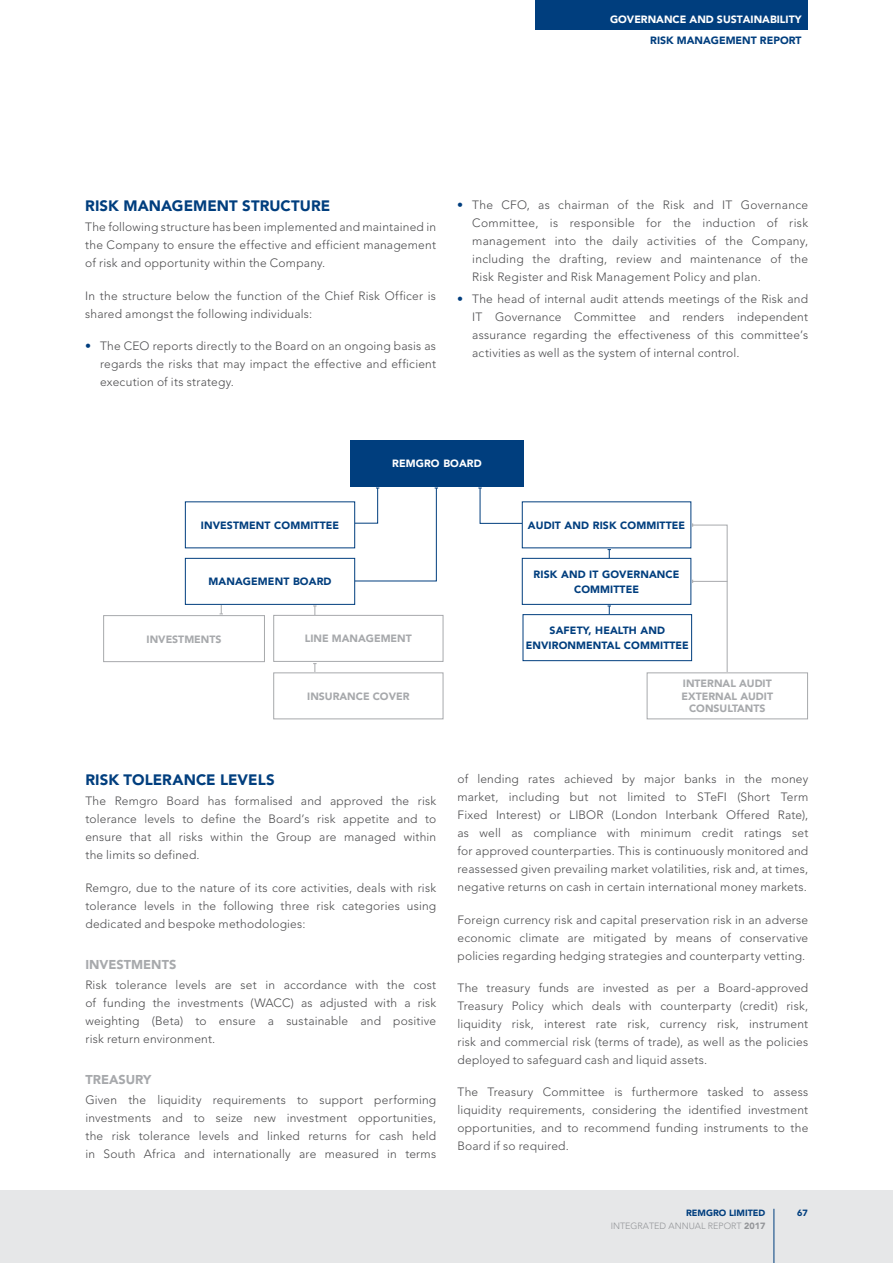
<style>
.page{position:relative;width:893px;height:1263px;background:#fff}
.page>*{position:absolute;margin:0;border:0;box-sizing:border-box;transform-origin:0 0}
.Level_1_Header_ES_20{font:900 15px "Avenir LT Std";letter-spacing:.005em;color:#003e7e}
.Level_2_Header_ES_20{font:900 12.75px "Avenir LT Std";color:#a7a9ac}
.Body_copy_12_Leading{font:300 12px/18px "Avenir LT Std";letter-spacing:.015em;color:#4d4d4f;text-align:justify}
.Sub_Section_Header_E{font:900 10.5px/15px "Avenir LT Std";letter-spacing:.01em;color:#003e7e;text-align:center}
.Level_2_Header_ES_20-2{font:900 10.5px/12.6px "Avenir LT Std";color:#a7a9ac;text-align:center}
.Sub_Section_Header_E-2{font:900 10.5px "Avenir LT Std";color:#fff}
.t1{font:300 9px "Avenir LT Std";color:#939598}
.t2{font:900 9px "Avenir LT Std";color:#003e7e}
.s1{font-weight:800;color:#003e7e}
.s2{font-weight:900}
</style>
<div class="page">
<div style="left:0;top:1191px;width:893px;height:72px;background:#e6e7e8"></div>
<hr style="left:773px;top:1209px;width:1px;height:54px;background:#003e7e">
<div style="left:536px;top:0;width:272px;height:30px;background:#003e7e"></div>
<svg style="left:220px;top:605px;width:3px;height:9px"></svg>
<svg style="left:608px;top:606px;width:3px;height:8px"></svg>
<svg style="left:313px;top:606px;width:4px;height:9px"></svg>
<svg style="left:313px;top:663px;width:4px;height:9px"></svg>
<svg style="left:608px;top:549px;width:3px;height:9px"></svg>
<svg style="left:478px;top:487px;width:44px;height:37px"></svg>
<svg style="left:353px;top:487px;width:85px;height:95px"></svg>
<div style="left:647px;top:672px;width:161px;height:47px;border:1px solid #a7a9ac"></div>
<svg style="left:692px;top:523px;width:36px;height:151px"></svg>
<div style="left:350px;top:440px;width:174px;height:46px;background:#003e7e"></div>
<div style="left:185px;top:558px;width:170px;height:47px;border:1px solid #003e7e"></div>
<div style="left:273px;top:615px;width:170px;height:47px;border:1px solid #a7a9ac"></div>
<div style="left:273px;top:672px;width:170px;height:47px;border:1px solid #a7a9ac"></div>
<div style="left:103px;top:615px;width:162px;height:47px;border:1px solid #a7a9ac"></div>
<div style="left:522px;top:558px;width:169px;height:47px;border:1px solid #003e7e"></div>
<div style="left:523px;top:614px;width:169px;height:47px;border:1px solid #003e7e"></div>
<p class="Sub_Section_Header_E-2" style="left:610px;top:13px;width:193px">GOVERNANCE AND SUSTAINABILITY</p>
<p class="Sub_Section_Header_E" style="left:650px;top:33px;width:153px">RISK MANAGEMENT REPORT</p>
<p class="Level_1_Header_ES_20" style="left:85px;top:197px;width:247px">RISK MANAGEMENT STRUCTURE</p>
<p class="Body_copy_12_Leading" style="left:85px;top:218px;width:352px">The following structure has been implemented and maintained in the Company to ensure the effective and efficient management of risk and opportunity within the Company.</p>
<p class="Body_copy_12_Leading" style="left:85px;top:287px;width:352px">In the structure below the function of the Chief Risk Officer is shared amongst the following individuals:</p>
<p class="Body_copy_12_Leading" style="left:100px;top:337px;width:337px;text-indent:-15px"><span class="s1">•</span> The CEO reports directly to the Board on an ongoing basis as regards the risks that may impact the effective and efficient execution of its strategy.</p>
<p class="Body_copy_12_Leading" style="left:472px;top:196px;width:337px;text-indent:-15px"><span class="s1">•</span> The CFO, as chairman of the Risk and IT Governance Committee, is responsible for the induction of risk management into the daily activities of the Company, including the drafting, review and maintenance of the Risk Register and Risk Management Policy and plan.</p>
<p class="Body_copy_12_Leading" style="left:472px;top:290px;width:337px;text-indent:-15px"><span class="s1">•</span> The head of internal audit attends meetings of the Risk and IT Governance Committee and renders independent assurance regarding the effectiveness of this committee’s activities as well as the system of internal control.</p>
<p class="Sub_Section_Header_E" style="left:201px;top:518px;width:140px">INVESTMENT COMMITTEE</p>
<p class="Sub_Section_Header_E" style="left:208px;top:574px;width:125px">MANAGEMENT BOARD</p>
<p class="Sub_Section_Header_E-2" style="left:392px;top:457px;width:91px">REMGRO BOARD</p>
<p class="Level_2_Header_ES_20-2" style="left:147px;top:633px;width:76px">INVESTMENTS</p>
<p class="Level_2_Header_ES_20-2" style="left:305px;top:632px;width:108px">LINE MANAGEMENT</p>
<p class="Level_2_Header_ES_20-2" style="left:307px;top:690px;width:104px">INSURANCE COVER</p>
<p class="Sub_Section_Header_E" style="left:528px;top:518px;width:159px">AUDIT AND RISK COMMITTEE</p>
<p class="Sub_Section_Header_E" style="left:534px;top:567px;width:147px">RISK AND IT GOVERNANCE<br>COMMITTEE</p>
<p class="Sub_Section_Header_E" style="left:526px;top:623px;width:165px">SAFETY, HEALTH AND<br>ENVIRONMENTAL COMMITTEE</p>
<p class="Level_2_Header_ES_20-2" style="left:682px;top:677px;width:93px">INTERNAL AUDIT<br>EXTERNAL AUDIT<br>CONSULTANTS</p>
<p class="Level_1_Header_ES_20" style="left:85px;top:771px;width:191px">RISK TOLERANCE LEVELS</p>
<p class="Body_copy_12_Leading" style="left:85px;top:792px;width:352px">The Remgro Board has formalised and approved the risk tolerance levels to define the Board’s risk appetite and to ensure that all risks within the Group are managed within the limits so defined.</p>
<p class="Body_copy_12_Leading" style="left:85px;top:879px;width:352px">Remgro, due to the nature of its core activities, deals with risk tolerance levels in the following three risk categories using dedicated and bespoke methodologies:</p>
<p class="Level_2_Header_ES_20" style="left:85px;top:957px;width:92px">INVESTMENTS</p>
<p class="Body_copy_12_Leading" style="left:85px;top:976px;width:352px">Risk tolerance levels are set in accordance with the cost of funding the investments (WACC) as adjusted with a risk weighting (Beta) to ensure a sustainable and positive risk return environment.</p>
<p class="Level_2_Header_ES_20" style="left:85px;top:1072px;width:68px">TREASURY</p>
<p class="Body_copy_12_Leading" style="left:85px;top:1091px;width:352px">Given the liquidity requirements to support performing investments and to seize new investment opportunities, the risk tolerance levels and linked returns for cash held in South Africa and internationally are measured in terms</p>
<p class="Body_copy_12_Leading" style="left:457px;top:770px;width:352px">of lending rates achieved by major banks in the money market, including but not limited to STeFI (Short Term Fixed Interest) or LIBOR (London Interbank Offered Rate), as well as compliance with minimum credit ratings set for approved counterparties. This is continuously monitored and reassessed given prevailing market volatilities, risk and, at times, negative returns on cash in certain international money markets.</p>
<p class="Body_copy_12_Leading" style="left:457px;top:910px;width:352px">Foreign currency risk and capital preservation risk in an adverse economic climate are mitigated by means of conservative policies regarding hedging strategies and counterparty vetting.</p>
<p class="Body_copy_12_Leading" style="left:457px;top:979px;width:352px">The treasury funds are invested as per a Board-approved Treasury Policy which deals with counterparty (credit) risk, liquidity risk, interest rate risk, currency risk, instrument risk and commercial risk (terms of trade), as well as the policies deployed to safeguard cash and liquid assets.</p>
<p class="Body_copy_12_Leading" style="left:457px;top:1083px;width:352px">The Treasury Committee is furthermore tasked to assess liquidity requirements, considering the identified investment opportunities, and to recommend funding instruments to the Board if so required.</p>
<p class="t2" style="left:686px;top:1207px;width:81px">REMGRO LIMITED</p>
<p class="t2" style="left:797px;top:1207px;width:12px">67</p>
<p class="t1" style="left:611px;top:1221px;width:156px">INTEGRATED ANNUAL REPORT <span class="s2">2017</span></p>
</div>
